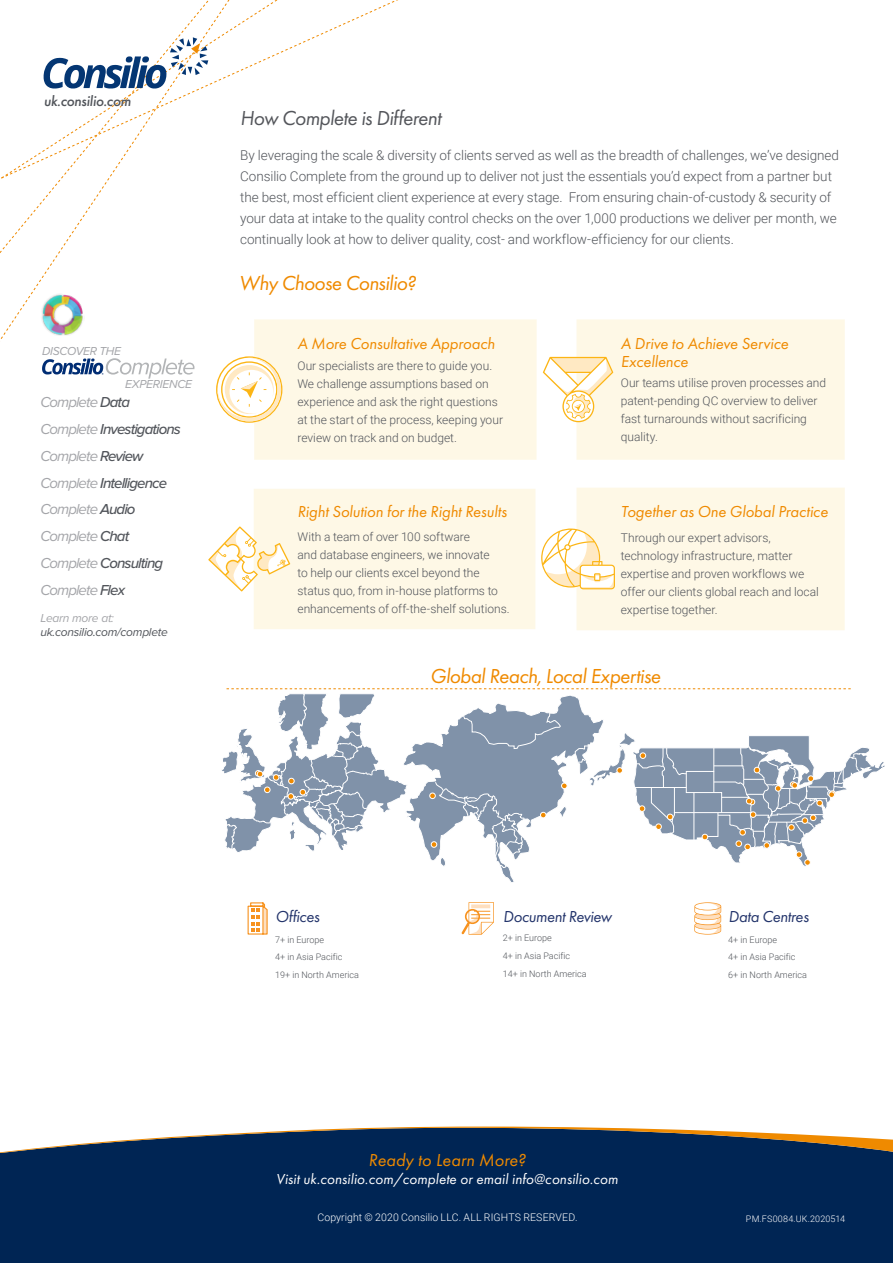
<style>
.page{position:relative;width:893px;height:1263px;background:#fff}
.page>*{position:absolute;margin:0;border:0;box-sizing:border-box;transform-origin:0 0}
.t1{font:italic 21px "Futura PT";letter-spacing:-.025em;color:#ef8a00}
.t2{font:italic 21px "Futura PT";letter-spacing:-.025em;color:#54565b}
.t3{font:italic 18px "Futura PT";letter-spacing:.005em;color:#ef8a00}
.t4{font:italic 16.5px/18px "Futura PT";letter-spacing:-.005em;color:#ef8a00}
.t5{font:italic 16.5px "Futura PT";letter-spacing:-.02em;color:#23346b}
.t6{font:italic 15px/26.8px "Proxima Nova";letter-spacing:-.06em;color:#a4a5a9}
.t7{font:italic 15px "Futura PT";letter-spacing:.005em;color:#fff}
.t8{font:italic 500 15px "Futura PT";letter-spacing:-.015em;color:#52555b}
.t9{font:300 13.5px/21px "Roboto";letter-spacing:-.005em;color:#52555b}
.t10{font:300 12px/18px "Roboto";color:#52555b}
.t11{font:italic 12px "Proxima Nova";letter-spacing:-.02em;color:#a4a5a9}
.t12{font:italic 12px "Proxima Nova";letter-spacing:-.02em;color:#52555b}
.t13{font:300 10.5px "Roboto";letter-spacing:.01em;color:#fefefe}
.t14{font:300 9px/17.9px "Roboto";color:#52555b}
.t15{font:300 9px "Roboto";letter-spacing:.015em;color:#fff}
.s1{font-weight:500;color:#52555b}
</style>
<div class="page">
<svg style="left:222px;top:688px;width:662px;height:194px"></svg>
<svg style="left:0;top:229px;width:195px;height:150px"></svg>
<svg style="left:1px;top:0;width:379px;height:229px"></svg>
<svg style="left:44px;top:37px;width:164px;height:51px"></svg>
<div style="left:0;top:1156px;width:893px;height:107px;background:#002554"></div>
<svg style="left:0;top:1126px;width:893px;height:30px"></svg>
<svg style="left:247px;top:902px;width:21px;height:33px"></svg>
<svg style="left:461px;top:902px;width:33px;height:33px"></svg>
<svg style="left:694px;top:902px;width:27px;height:32px"></svg>
<div style="left:254px;top:489px;width:281px;height:140px;background:#fef8e6"></div>
<div style="left:254px;top:319px;width:283px;height:141px;background:#fef8e6"></div>
<div style="left:576px;top:319px;width:269px;height:141px;background:#fef8e6"></div>
<div style="left:576px;top:488px;width:269px;height:142px;background:#fef8e6"></div>
<svg style="left:216px;top:356px;width:66px;height:67px"></svg>
<svg style="left:541px;top:528px;width:74px;height:61px"></svg>
<svg style="left:208px;top:526px;width:82px;height:65px"></svg>
<svg style="left:543px;top:357px;width:70px;height:65px"></svg>
<p class="t8" style="left:44px;top:92px;width:89px">uk.consilio.com</p>
<p class="t11" style="left:42px;top:342px;width:80px">DISCOVER THE</p>
<p class="t11" style="left:125px;top:375px;width:68px">EXPERIENCE</p>
<p class="t6" style="left:40px;top:388px;width:142px">Complete <span class="s1">Data<br></span>Complete <span class="s1">Investigations<br></span>Complete <span class="s1">Review<br></span>Complete <span class="s1">Intelligence<br></span>Complete <span class="s1">Audio<br></span>Complete <span class="s1">Chat<br></span>Complete <span class="s1">Consulting<br></span>Complete <span class="s1">Flex</span></p>
<p class="t11" style="left:40px;top:609px;width:75px">Learn more at:</p>
<p class="t12" style="left:40px;top:623px;width:129px">uk.consilio.com/complete</p>
<h1 class="t2" style="left:240px;top:106px;width:203px">How Complete is Different</h1>
<p class="t9" style="left:240px;top:144px;width:600px">By leveraging the scale &amp; diversity of clients served as well as the breadth of challenges, we’ve designed Consilio Complete from the ground up to deliver not just the essentials you’d expect from a partner but the best, most efficient client experience at every stage. From ensuring chain-of-custody &amp; security of your data at intake to the quality control checks on the over 1,000 productions we deliver per month, we continually look at how to deliver quality, cost- and workflow-efficiency for our clients.</p>
<h1 class="t1" style="left:239px;top:270px;width:178px">Why Choose Consilio?</h1>
<h3 class="t4" style="left:297px;top:334px;width:199px">A More Consultative Approach</h3>
<p class="t10" style="left:297px;top:356px;width:207px">Our specialists are there to guide you.<br>We challenge assumptions based on experience and ask the right questions at the start of the process, keeping your review on track and on budget.</p>
<h3 class="t4" style="left:297px;top:502px;width:211px">Right Solution for the Right Results</h3>
<p class="t10" style="left:297px;top:527px;width:214px">With a team of over 100 software<br>and database engineers, we innovate<br>to help our clients excel beyond the status quo, from in-house platforms to enhancements of off-the-shelf solutions.</p>
<h3 class="t4" style="left:621px;top:334px;width:169px">A Drive to Achieve Service<br>Excellence</h3>
<p class="t10" style="left:621px;top:373px;width:207px">Our teams utilise proven processes and patent-pending QC overview to deliver fast turnarounds without sacrificing quality.</p>
<h3 class="t4" style="left:621px;top:502px;width:209px">Together as One Global Practice</h3>
<p class="t10" style="left:621px;top:528px;width:200px">Through our expert advisors, technology infrastructure, matter expertise and proven workflows we offer our clients global reach and local expertise together.</p>
<h1 class="t1" style="left:430px;top:663px;width:232px">Global Reach, Local Expertise</h1>
<h3 class="t5" style="left:275px;top:906px;width:46px">Offices</h3>
<p class="t14" style="left:275px;top:930px;width:85px">7+ in Europe<br>4+ in Asia Pacific<br>19+ in North America</p>
<h3 class="t5" style="left:503px;top:906px;width:110px">Document Review</h3>
<p class="t14" style="left:503px;top:929px;width:85px">2+ in Europe<br>4+ in Asia Pacific<br>14+ in North America</p>
<h2 class="t3" style="left:369px;top:1149px;width:159px">Ready to Learn More?</h2>
<p class="t7" style="left:276px;top:1170px;width:343px">Visit uk.consilio.com/complete or email info@consilio.com</p>
<h3 class="t5" style="left:728px;top:906px;width:82px">Data Centres</h3>
<p class="t14" style="left:728px;top:930px;width:80px">4+ in Europe<br>4+ in Asia Pacific<br>6+ in North America</p>
<p class="t13" style="left:317px;top:1210px;width:262px">Copyright © 2020 Consilio LLC. ALL RIGHTS RESERVED.</p>
<p class="t15" style="left:746px;top:1212px;width:101px">PM.FS0084.UK.2020514</p>
</div>
